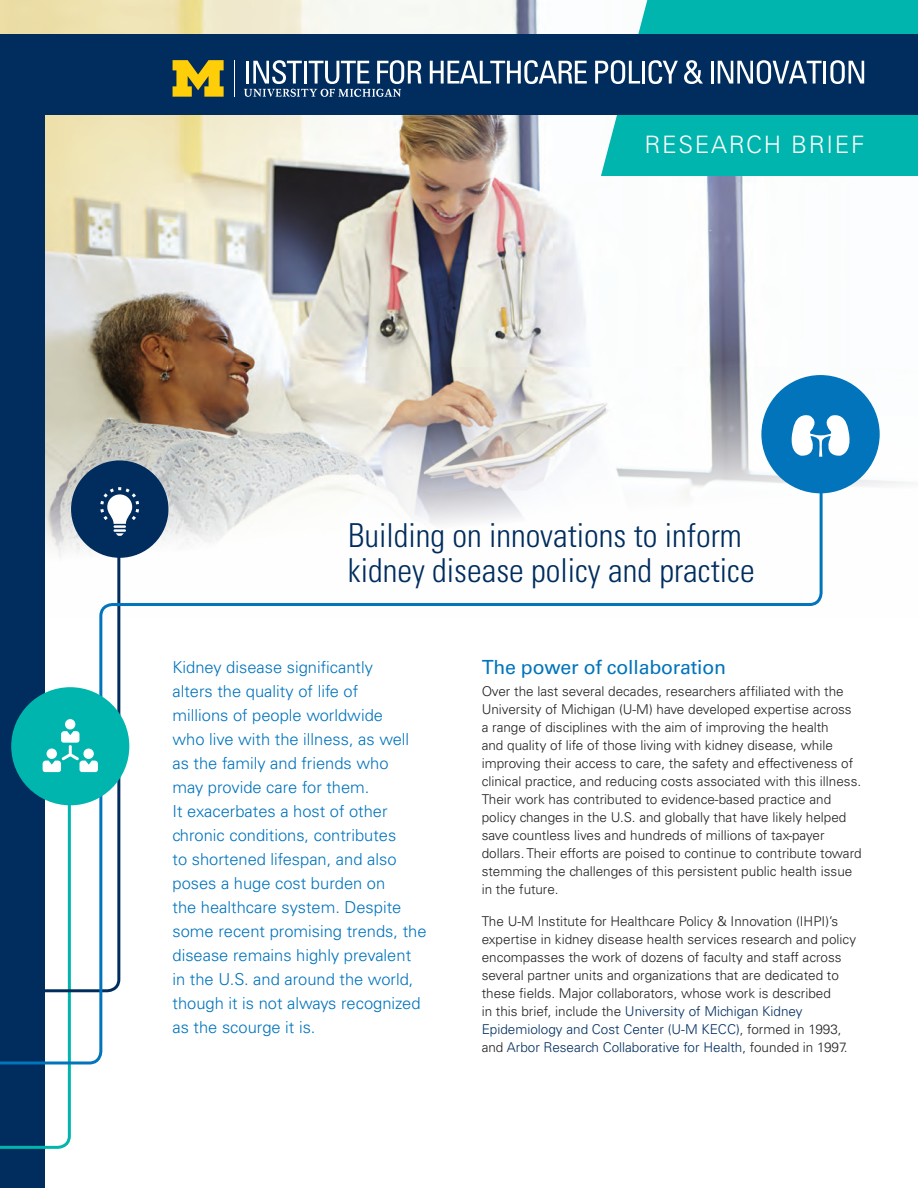
<style>
.page{position:relative;width:918px;height:1188px;background:#fff}
.page>*{position:absolute;margin:0;border:0;box-sizing:border-box;transform-origin:0 0}
.Document_Title{font:300 condensed 33px/34.5px "Univers";color:#002d5e}
.t1{font:300 24px "Univers";letter-spacing:.07em;color:#fff}
.subhead{font:19.5px "Univers";letter-spacing:-.01em;color:#0174bc}
.Univers_reg_9_11{font:300 16.5px/24px "Univers";color:#0174bc}
.Univers_reg_9_11-2{font:300 13.5px/18px "Univers";color:#231f20}
.s1{color:#002d5e}
</style>
<div class="page">
<img style="left:0;top:0;width:910px;height:494px">
<div style="left:601px;top:0;width:317px;height:176px;background:#00b5ae"></div>
<div style="left:0;top:34px;width:918px;height:81px;background:#002d5e"></div>
<hr style="left:234px;top:60px;width:1px;height:37px;background:#fff">
<svg style="left:173px;top:60px;width:51px;height:37px"></svg>
<svg style="left:244px;top:60px;width:177px;height:37px"></svg>
<svg style="left:430px;top:60px;width:157px;height:24px"></svg>
<svg style="left:595px;top:60px;width:45px;height:24px"></svg>
<hr style="left:642px;top:61px;width:3px;height:23px;background:#fff">
<svg style="left:649px;top:60px;width:29px;height:24px"></svg>
<svg style="left:684px;top:60px;width:19px;height:24px"></svg>
<hr style="left:711px;top:61px;width:2px;height:23px;background:#fff">
<svg style="left:718px;top:60px;width:104px;height:24px"></svg>
<hr style="left:824px;top:61px;width:2px;height:23px;background:#fff">
<svg style="left:830px;top:60px;width:34px;height:24px"></svg>
<div style="left:0;top:34px;width:44px;height:1154px;background:#002d5e"></div>
<div style="left:71px;top:460px;width:97px;height:98px;background:#002d5e;border-radius:50%"></div>
<svg style="left:44px;top:482px;width:780px;height:124px"></svg>
<svg style="left:0;top:487px;width:139px;height:663px"></svg>
<div style="left:47px;top:749px;width:10px;height:10px;background:#fff;border-radius:50%"></div>
<div style="left:761px;top:375px;width:119px;height:118px;background:#0174bc;border-radius:50%"></div>
<svg style="left:791px;top:415px;width:59px;height:42px"></svg>
<h2 class="t1" style="left:645px;top:130px;width:222px">RESEARCH BRIEF</h2>
<p class="Document_Title" style="left:348px;top:518px;width:408px">Building on innovations to inform kidney disease policy and practice</p>
<p class="Univers_reg_9_11" style="left:173px;top:655px;width:256px">Kidney disease significantly<br>alters the quality of life of<br>millions of people worldwide<br>who live with the illness, as well as the family and friends who<br>may provide care for them.<br>It exacerbates a host of other chronic conditions, contributes<br>to shortened lifespan, and also poses a huge cost burden on<br>the healthcare system. Despite some recent promising trends, the disease remains highly prevalent in the U.S. and around the world, though it is not always recognized as the scourge it is.</p>
<p class="subhead" style="left:482px;top:655px;width:246px">The power of collaboration</p>
<p class="Univers_reg_9_11-2" style="left:482px;top:683px;width:382px">Over the last several decades, researchers affiliated with the University of Michigan (U-M) have developed expertise across a range of disciplines with the aim of improving the health<br>and quality of life of those living with kidney disease, while improving their access to care, the safety and effectiveness of clinical practice, and reducing costs associated with this illness.<br>Their work has contributed to evidence-based practice and policy changes in the U.S. and globally that have likely helped save countless lives and hundreds of millions of tax-payer dollars. Their efforts are poised to continue to contribute toward stemming the challenges of this persistent public health issue in the future.</p>
<p class="Univers_reg_9_11-2" style="left:482px;top:912px;width:376px">The U-M Institute for Healthcare Policy &amp; Innovation (IHPI)’s expertise in kidney disease health services research and policy encompasses the work of dozens of faculty and staff across several partner units and organizations that are dedicated to these fields. Major collaborators, whose work is described<br>in this brief, include the <span class="s1">University of Michigan Kidney Epidemiology and Cost Center (U-M KECC)</span>, formed in 1993, and <span class="s1">Arbor Research Collaborative for Health</span>, founded in 1997.</p>
</div>
